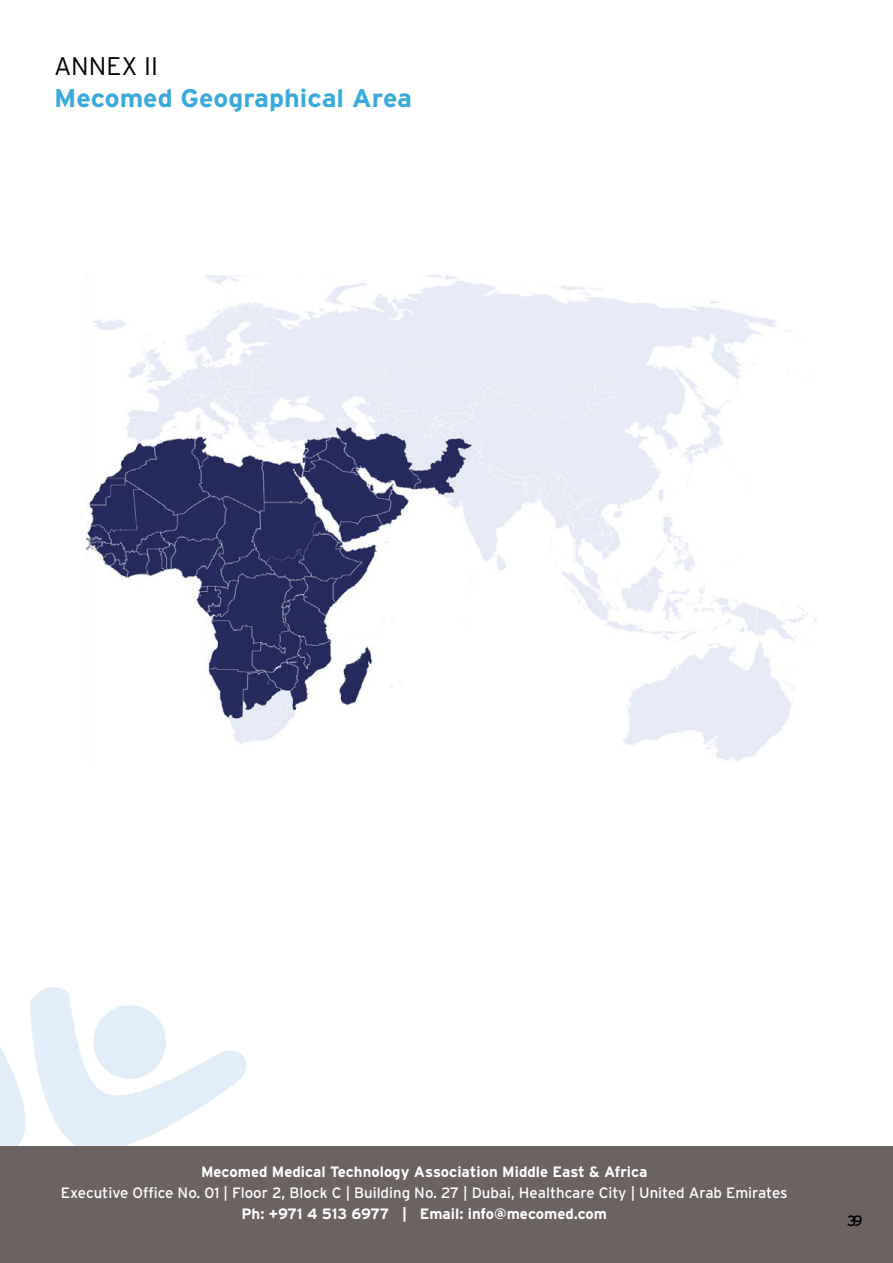
<style>
.page{position:relative;width:893px;height:1263px;background:#fff}
.page>*{position:absolute;margin:0;border:0;box-sizing:border-box;transform-origin:0 0}
.t1{font:700 25.5px "Interstate";color:#3aaadc;scale:1.05 1}
.t2{font:300 25.5px "Interstate";color:#000}
.t3{font:700 15px "Interstate";color:#fff}
.t4{font:15px "Interstate";color:#fff}
.t5{font:15px "Interstate";color:#000}
</style>
<div class="page">
<svg style="left:0;top:987px;width:246px;height:159px"></svg>
<div style="left:0;top:1146px;width:893px;height:117px;background:#6c6262"></div>
<img style="left:87px;top:275px;width:729px;height:487px">
<h1 class="t2" style="left:54px;top:51px;width:105px">ANNEX II</h1>
<h1 class="t1" style="left:54px;top:84px;width:343px">Mecomed Geographical Area</h1>
<p class="t3" style="left:201px;top:1163px;width:448px">Mecomed Medical Technology Association Middle East &amp; Africa</p>
<p class="t4" style="left:61px;top:1184px;width:728px">Executive Office No. 01 | Floor 2, Block C | Building No. 27 | Dubai, Healthcare City | United Arab Emirates</p>
<p class="t3" style="left:241px;top:1205px;width:367px">Ph: +971 4 513 6977 | Email: info@mecomed.com</p>
<p class="t5" style="left:847px;top:1212px;width:17px">39</p>
</div>
